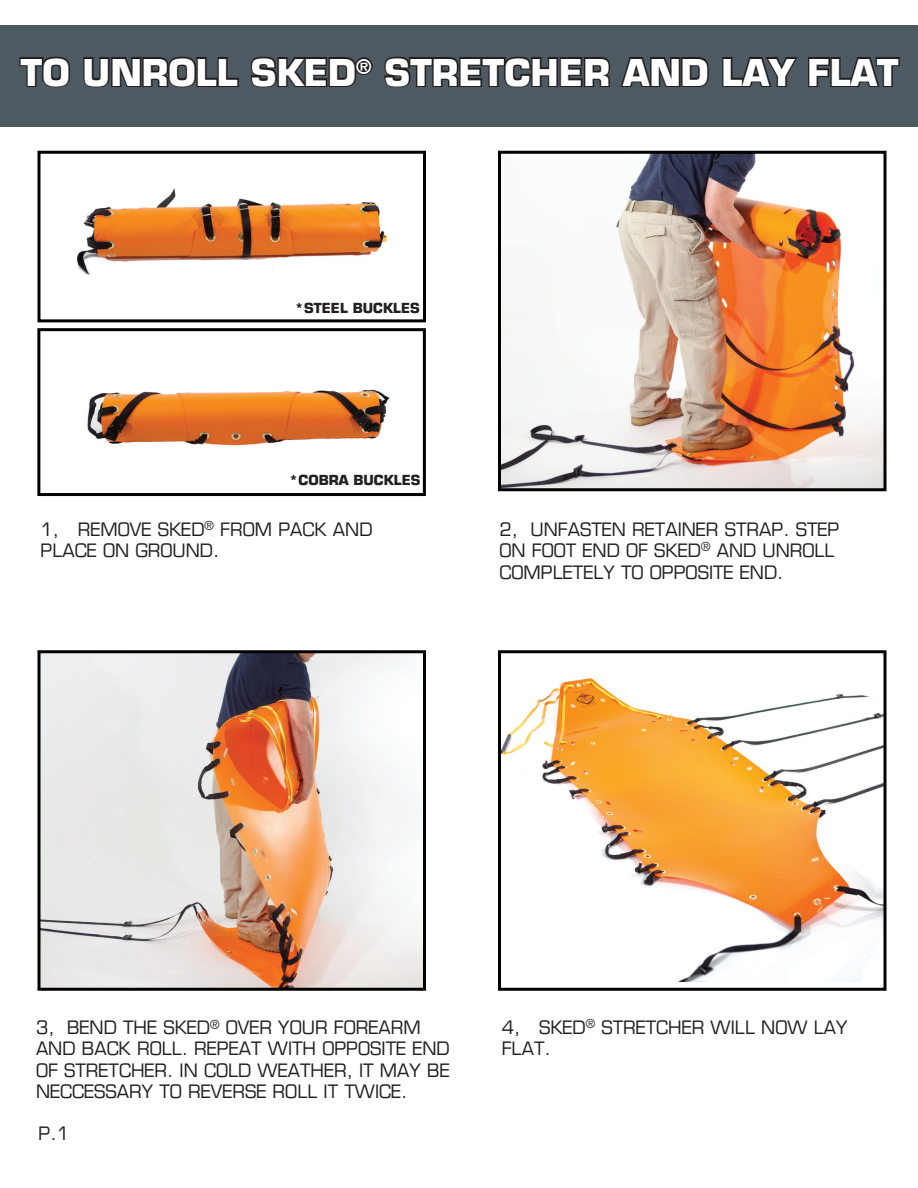
<style>
.page{position:relative;width:918px;height:1188px;background:#fff}
.page>*{position:absolute;margin:0;border:0;box-sizing:border-box;transform-origin:0 0}
.t1{font:700 36px "Eurostile";color:#fff}
.t2{font:18px/21.6px "Eurostile";color:#231f20}
.t3{font:700 13.5px "Eurostile";color:#231f20}
</style>
<div class="page">
<div style="left:0;top:26px;width:918px;height:101px;background:#4e5a61"></div>
<svg style="left:19px;top:56px;width:51px;height:32px"></svg>
<svg style="left:83px;top:56px;width:156px;height:32px"></svg>
<svg style="left:250px;top:56px;width:123px;height:32px"></svg>
<svg style="left:384px;top:56px;width:226px;height:32px"></svg>
<svg style="left:620px;top:57px;width:89px;height:30px"></svg>
<svg style="left:722px;top:57px;width:76px;height:30px"></svg>
<svg style="left:808px;top:57px;width:92px;height:30px"></svg>
<img style="left:77px;top:188px;width:310px;height:87px">
<div style="left:38px;top:151px;width:388px;height:171px;border:3px solid #000"></div>
<img style="left:502px;top:155px;width:380px;height:332px">
<div style="left:498px;top:151px;width:388px;height:340px;border:3px solid #000"></div>
<img style="left:42px;top:654px;width:380px;height:333px">
<div style="left:38px;top:650px;width:388px;height:341px;border:3px solid #000"></div>
<img style="left:502px;top:678px;width:380px;height:304px">
<div style="left:498px;top:650px;width:388px;height:341px;border:3px solid #000"></div>
<img style="left:87px;top:389px;width:303px;height:57px">
<div style="left:37px;top:328px;width:389px;height:168px;border:3px solid #000"></div>
<h1 class="t1" style="left:21px;top:49px;width:879px">TO UNROLL SKED<sup>®</sup> STRETCHER AND LAY FLAT</h1>
<p class="t3" style="left:294px;top:300px;width:127px">*STEEL BUCKLES</p>
<p class="t3" style="left:289px;top:471px;width:133px">*COBRA BUCKLES</p>
<p class="t2" style="left:40px;top:518px;width:334px">1, REMOVE SKED<sup>®</sup> FROM PACK AND<br>PLACE ON GROUND.</p>
<p class="t2" style="left:499px;top:518px;width:342px">2, UNFASTEN RETAINER STRAP. STEP<br>ON FOOT END OF SKED<sup>®</sup> AND UNROLL<br>COMPLETELY TO OPPOSITE END.</p>
<p class="t2" style="left:36px;top:1016px;width:415px">3, BEND THE SKED<sup>®</sup> OVER YOUR FOREARM AND BACK ROLL. REPEAT WITH OPPOSITE END OF STRETCHER. IN COLD WEATHER, IT MAY BE NECCESSARY TO REVERSE ROLL IT TWICE.</p>
<p class="t2" style="left:502px;top:1016px;width:347px">4, SKED<sup>®</sup> STRETCHER WILL NOW LAY<br>FLAT.</p>
<p class="t2" style="left:39px;top:1123px;width:32px">P.1</p>
</div>
